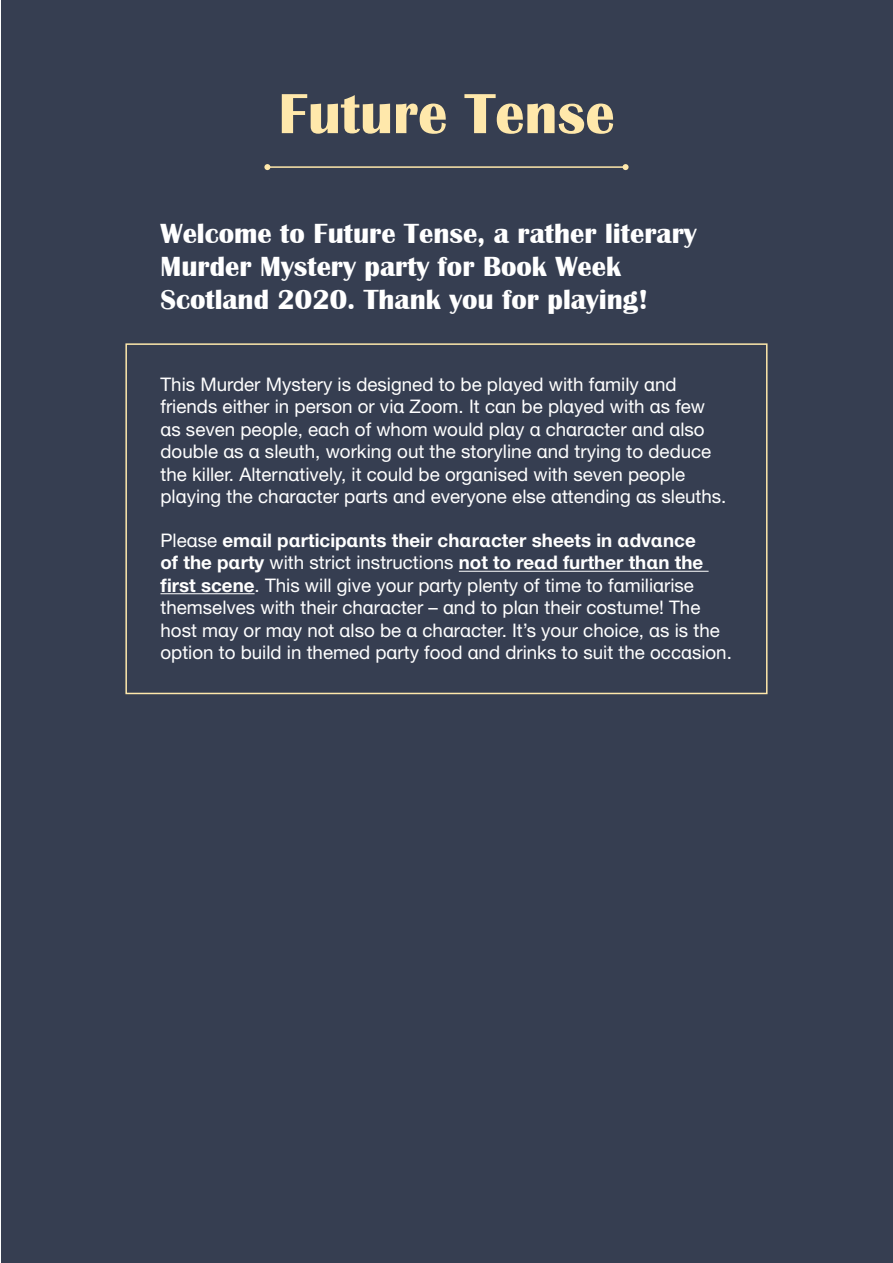
<style>
.page{position:relative;width:893px;height:1263px;background:#fff}
.page>*{position:absolute;margin:0;border:0;box-sizing:border-box;transform-origin:0 0}
.t1{font:700 58.5px "Britannic";color:#ffe8ab}
.t2{font:700 28.5px/33px "Britannic";color:#fff}
.t3{font:18.75px/22.5px "Helvetica Neue Alta LT Std";color:#fff}
.s1{font-weight:700}
</style>
<div class="page">
<div style="left:1px;top:0;width:891px;height:1263px;background:#363e51"></div>
<hr style="left:267px;top:166px;width:359px;height:2px;background:#ffe8ab">
<svg style="left:264px;top:164px;width:6px;height:6px"></svg>
<svg style="left:623px;top:164px;width:6px;height:6px"></svg>
<hr style="left:459px;top:571px;width:250px;height:1px;background:#fff">
<hr style="left:160px;top:593px;width:95px;height:1px;background:#fff">
<div style="left:125px;top:343px;width:642px;height:351px;border:2px solid #ffe8ab"></div>
<h1 class="t1" style="left:278px;top:81px;width:338px">Future Tense</h1>
<h2 class="t2" style="left:160px;top:217px;width:538px">Welcome to Future Tense, a rather literary<br>Murder Mystery party for Book Week<br>Scotland 2020. Thank you for playing!</h2>
<p class="t3" style="left:160px;top:372px;width:567px">This Murder Mystery is designed to be played with family and friends either in person or via Zoom. It can be played with as few as seven people, each of whom would play a character and also double as a sleuth, working out the storyline and trying to deduce the killer. Alternatively, it could be organised with seven people playing the character parts and everyone else attending as sleuths.</p>
<p class="t3" style="left:160px;top:529px;width:573px">Please <span class="s1">email participants their character sheets in advance<br>of the party</span> with strict instructions <span class="s1">not to read further than the first scene</span>. This will give your party plenty of time to familiarise themselves with their character – and to plan their costume! The host may or may not also be a character. It’s your choice, as is the option to build in themed party food and drinks to suit the occasion.</p>
</div>
